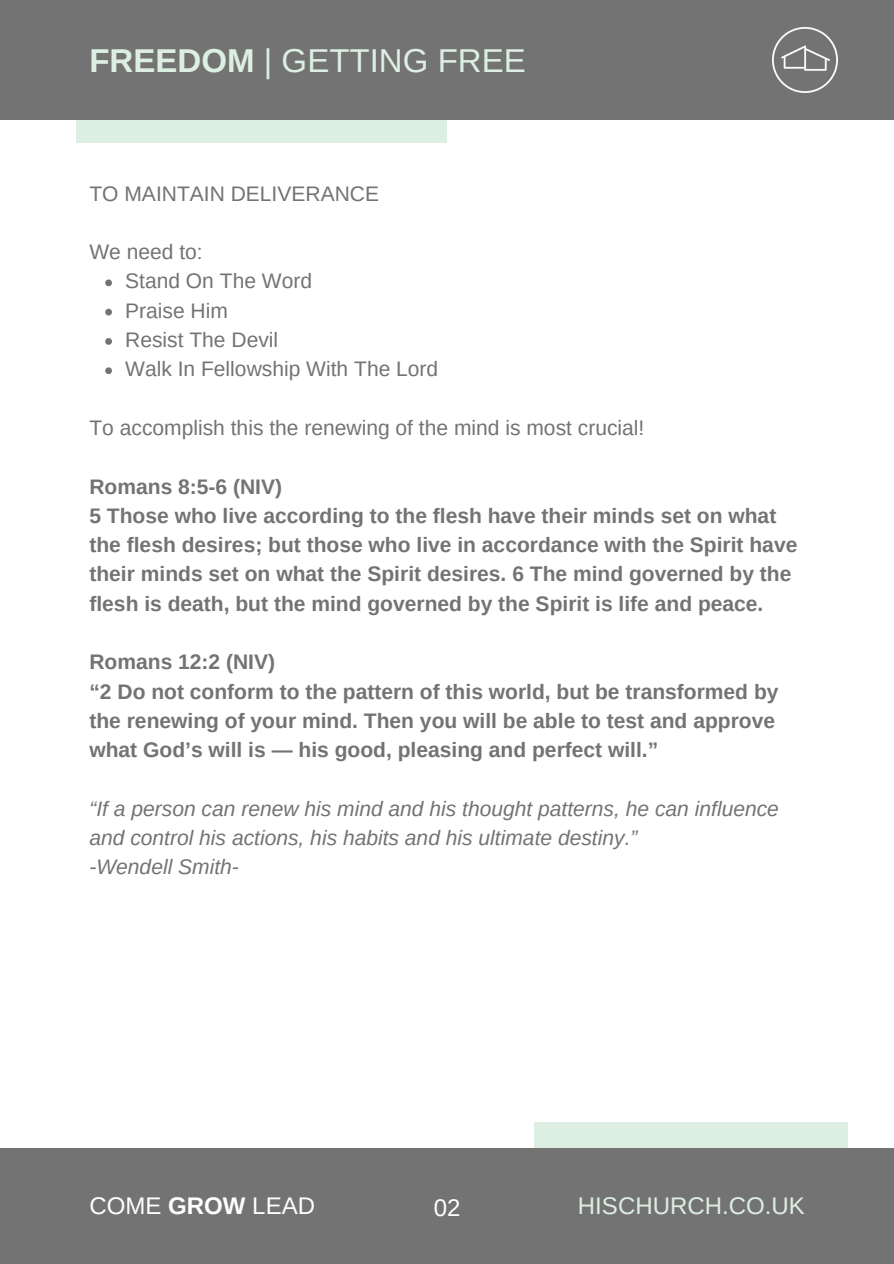
<style>
.page{position:relative;width:894px;height:1264px;background:#fff}
.page>*{position:absolute;margin:0;border:0;box-sizing:border-box;transform-origin:0 0}
.t1{font:33px "Arimo";color:#ddeee3}
.t2{font:24px "Arimo";color:#ddeee3}
.t3{font:24px "Arimo";color:#fff}
.t4{font:700 21px/29.2px "Arimo";color:#737373}
.t5{font:21px "Arimo";color:#737373}
.t6{font:italic 21px/29.2px "Arimo";color:#737373}
.s1{font-weight:700}
</style>
<div class="page">
<div style="left:76px;top:0;width:370px;height:143px;background:#ddeee3"></div>
<div style="left:0;top:0;width:893px;height:120px;background:#737373"></div>
<div style="left:534px;top:1122px;width:313px;height:141px;background:#ddeee3"></div>
<div style="left:0;top:1147px;width:893px;height:116px;background:#737373"></div>
<img style="left:772px;top:28px;width:64px;height:64px">
<svg style="left:105px;top:279px;width:7px;height:7px"></svg>
<svg style="left:105px;top:309px;width:7px;height:6px"></svg>
<svg style="left:105px;top:338px;width:7px;height:7px"></svg>
<svg style="left:105px;top:367px;width:7px;height:7px"></svg>
<p class="t1" style="left:89px;top:42px;width:438px"><span class="s1">FREEDOM</span> | GETTING FREE</p>
<p class="t5" style="left:89px;top:182px;width:291px">TO MAINTAIN DELIVERANCE</p>
<p class="t5" style="left:89px;top:240px;width:115px">We need to:</p>
<p class="t5" style="left:125px;top:269px;width:188px">Stand On The Word</p>
<p class="t5" style="left:125px;top:299px;width:104px">Praise Him</p>
<p class="t5" style="left:125px;top:328px;width:154px">Resist The Devil</p>
<p class="t5" style="left:125px;top:357px;width:314px">Walk In Fellowship With The Lord</p>
<p class="t5" style="left:89px;top:416px;width:556px">To accomplish this the renewing of the mind is most crucial!</p>
<p class="t4" style="left:89px;top:471px;width:194px">Romans 8:5-6 (NIV)</p>
<p class="t4" style="left:89px;top:501px;width:709px">5 Those who live according to the flesh have their minds set on what the flesh desires; but those who live in accordance with the Spirit have their minds set on what the Spirit desires. 6 The mind governed by the flesh is death, but the mind governed by the Spirit is life and peace.</p>
<p class="t4" style="left:89px;top:647px;width:187px">Romans 12:2 (NIV)</p>
<p class="t4" style="left:89px;top:676px;width:690px">“2 Do not conform to the pattern of this world, but be transformed by the renewing of your mind. Then you will be able to test and approve what God’s will is — his good, pleasing and perfect will.”</p>
<p class="t6" style="left:89px;top:793px;width:690px">“If a person can renew his mind and his thought patterns, he can influence and control his actions, his habits and his ultimate destiny.”</p>
<p class="t6" style="left:89px;top:852px;width:151px">-Wendell Smith-</p>
<p class="t3" style="left:89px;top:1191px;width:227px">COME <span class="s1">GROW</span> LEAD</p>
<p class="t3" style="left:433px;top:1193px;width:28px">02</p>
<p class="t2" style="left:577px;top:1191px;width:228px">HISCHURCH.CO.UK</p>
</div>
